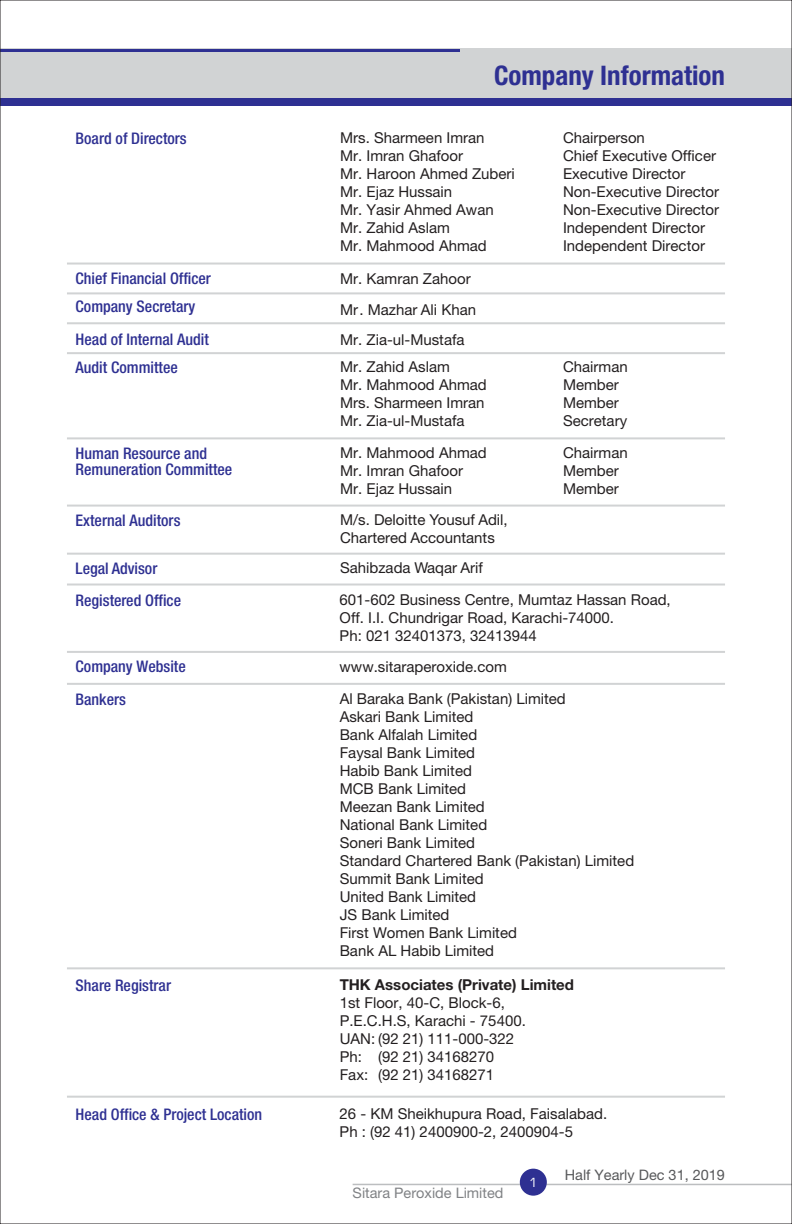
<style>
.page{position:relative;width:792px;height:1224px;background:#fff}
.page>*{position:absolute;margin:0;border:0;box-sizing:border-box;transform-origin:0 0}
.t1{font:700 condensed 27px "Helvetica Neue";color:#2e3092}
.t2{font:500 condensed 16px/16px "Helvetica Neue";color:#2e3092}
.t3{font:15px/18px "Helvetica Neue";color:#231f20}
.t4{font:700 15px "Helvetica Neue";color:#231f20}
.t5{font:14.4px "Helvetica Neue";color:#808285}
.t6{font:14.4px "Helvetica Neue";color:#58595b}
.t7{font:13.6px "Eurostile";color:#fff}
</style>
<div class="page">
<div style="left:0;top:49px;width:792px;height:57px;background:#d1d3d4"></div>
<hr style="left:0;top:49px;width:460px;height:3px;background:#2e3092">
<div style="left:0;top:99px;width:792px;height:7px;background:#2e3092"></div>
<hr style="left:353px;top:1184px;width:439px;height:1px;background:#bcbec0">
<div style="left:520px;top:1169px;width:27px;height:27px;background:#2e3092;border-radius:50%"></div>
<hr style="left:67px;top:263px;width:658px;height:2px;background:#d1d3d4">
<hr style="left:67px;top:292px;width:658px;height:2px;background:#d1d3d4">
<hr style="left:67px;top:322px;width:658px;height:2px;background:#d1d3d4">
<hr style="left:67px;top:352px;width:658px;height:2px;background:#d1d3d4">
<hr style="left:67px;top:437px;width:658px;height:2px;background:#d1d3d4">
<hr style="left:67px;top:505px;width:658px;height:2px;background:#d1d3d4">
<hr style="left:67px;top:553px;width:658px;height:2px;background:#d1d3d4">
<hr style="left:67px;top:584px;width:658px;height:2px;background:#d1d3d4">
<hr style="left:67px;top:683px;width:658px;height:2px;background:#d1d3d4">
<hr style="left:67px;top:651px;width:658px;height:2px;background:#d1d3d4">
<hr style="left:67px;top:967px;width:658px;height:2px;background:#d1d3d4">
<hr style="left:67px;top:1096px;width:658px;height:2px;background:#d1d3d4">
<h1 class="t1" style="left:494px;top:59px;width:233px">Company Information</h1>
<p class="t2" style="left:76px;top:130px;width:113px">Board of Directors</p>
<p class="t3" style="left:340px;top:129px;width:146px">Mrs. Sharmeen Imran</p>
<p class="t3" style="left:563px;top:129px;width:83px">Chairperson</p>
<p class="t3" style="left:340px;top:147px;width:125px">Mr. Imran Ghafoor</p>
<p class="t3" style="left:563px;top:147px;width:155px">Chief Executive Officer</p>
<p class="t3" style="left:340px;top:165px;width:176px">Mr. Haroon Ahmed Zuberi</p>
<p class="t3" style="left:563px;top:165px;width:124px">Executive Director</p>
<p class="t3" style="left:340px;top:183px;width:114px">Mr. Ejaz Hussain</p>
<p class="t3" style="left:563px;top:183px;width:158px">Non-Executive Director</p>
<p class="t3" style="left:340px;top:201px;width:155px">Mr. Yasir Ahmed Awan</p>
<p class="t3" style="left:563px;top:201px;width:158px">Non-Executive Director</p>
<p class="t3" style="left:340px;top:219px;width:111px">Mr. Zahid Aslam</p>
<p class="t3" style="left:563px;top:219px;width:143px">Independent Director</p>
<p class="t3" style="left:340px;top:237px;width:148px">Mr. Mahmood Ahmad</p>
<p class="t3" style="left:563px;top:237px;width:143px">Independent Director</p>
<p class="t2" style="left:76px;top:270px;width:137px">Chief Financial Officer</p>
<p class="t3" style="left:340px;top:269px;width:132px">Mr. Kamran Zahoor</p>
<p class="t2" style="left:76px;top:298px;width:121px">Company Secretary</p>
<p class="t3" style="left:340px;top:301px;width:138px">Mr. Mazhar Ali Khan</p>
<p class="t2" style="left:76px;top:331px;width:135px">Head of Internal Audit</p>
<p class="t3" style="left:340px;top:330px;width:126px">Mr. Zia-ul-Mustafa</p>
<p class="t2" style="left:76px;top:359px;width:104px">Audit Committee</p>
<p class="t3" style="left:340px;top:358px;width:111px">Mr. Zahid Aslam</p>
<p class="t3" style="left:563px;top:358px;width:66px">Chairman</p>
<p class="t3" style="left:340px;top:376px;width:148px">Mr. Mahmood Ahmad</p>
<p class="t3" style="left:563px;top:376px;width:57px">Member</p>
<p class="t3" style="left:340px;top:394px;width:146px">Mrs. Sharmeen Imran</p>
<p class="t3" style="left:563px;top:394px;width:57px">Member</p>
<p class="t3" style="left:340px;top:412px;width:126px">Mr. Zia-ul-Mustafa</p>
<p class="t3" style="left:563px;top:412px;width:66px">Secretary</p>
<p class="t2" style="left:76px;top:445px;width:158px">Human Resource and<br>Remuneration Committee</p>
<p class="t3" style="left:340px;top:444px;width:148px">Mr. Mahmood Ahmad</p>
<p class="t3" style="left:563px;top:444px;width:66px">Chairman</p>
<p class="t3" style="left:340px;top:462px;width:125px">Mr. Imran Ghafoor</p>
<p class="t3" style="left:563px;top:462px;width:57px">Member</p>
<p class="t3" style="left:340px;top:480px;width:114px">Mr. Ejaz Hussain</p>
<p class="t3" style="left:563px;top:480px;width:57px">Member</p>
<p class="t2" style="left:76px;top:512px;width:106px">External Auditors</p>
<p class="t3" style="left:340px;top:511px;width:169px">M/s. Deloitte Yousuf Adil,<br>Chartered Accountants</p>
<p class="t2" style="left:76px;top:560px;width:83px">Legal Advisor</p>
<p class="t3" style="left:340px;top:559px;width:144px">Sahibzada Waqar Arif</p>
<p class="t2" style="left:76px;top:592px;width:107px">Registered Office</p>
<p class="t3" style="left:340px;top:591px;width:333px">601-602 Business Centre, Mumtaz Hassan Road,<br>Off. I.I. Chundrigar Road, Karachi-74000.<br>Ph: 021 32401373, 32413944</p>
<p class="t2" style="left:76px;top:659px;width:112px">Company Website</p>
<p class="t3" style="left:340px;top:657px;width:169px">www.sitaraperoxide.com</p>
<p class="t2" style="left:76px;top:691px;width:52px">Bankers</p>
<p class="t3" style="left:340px;top:690px;width:296px">Al Baraka Bank (Pakistan) Limited<br>Askari Bank Limited<br>Bank Alfalah Limited<br>Faysal Bank Limited<br>Habib Bank Limited<br>MCB Bank Limited<br>Meezan Bank Limited<br>National Bank Limited<br>Soneri Bank Limited<br>Standard Chartered Bank (Pakistan) Limited<br>Summit Bank Limited<br>United Bank Limited<br>JS Bank Limited<br>First Women Bank Limited<br>Bank AL Habib Limited</p>
<p class="t2" style="left:76px;top:977px;width:97px">Share Registrar</p>
<p class="t4" style="left:340px;top:976px;width:236px">THK Associates (Private) Limited</p>
<p class="t3" style="left:340px;top:994px;width:188px">1st Floor, 40-C, Block-6,<br>P.E.C.H.S, Karachi - 75400.<br>UAN: (92 21) 111-000-322<br>Ph: (92 21) 34168270<br>Fax: (92 21) 34168271</p>
<p class="t2" style="left:76px;top:1106px;width:188px">Head Office &amp; Project Location</p>
<p class="t3" style="left:340px;top:1105px;width:269px">26 - KM Sheikhupura Road, Faisalabad.<br>Ph : (92 41) 2400900-2, 2400904-5</p>
<p class="t5" style="left:353px;top:1185px;width:152px">Sitara Peroxide Limited</p>
<p class="t7" style="left:529px;top:1175px;width:10px">1</p>
<p class="t6" style="left:565px;top:1166px;width:162px">Half Yearly Dec 31, 2019</p>
</div>
